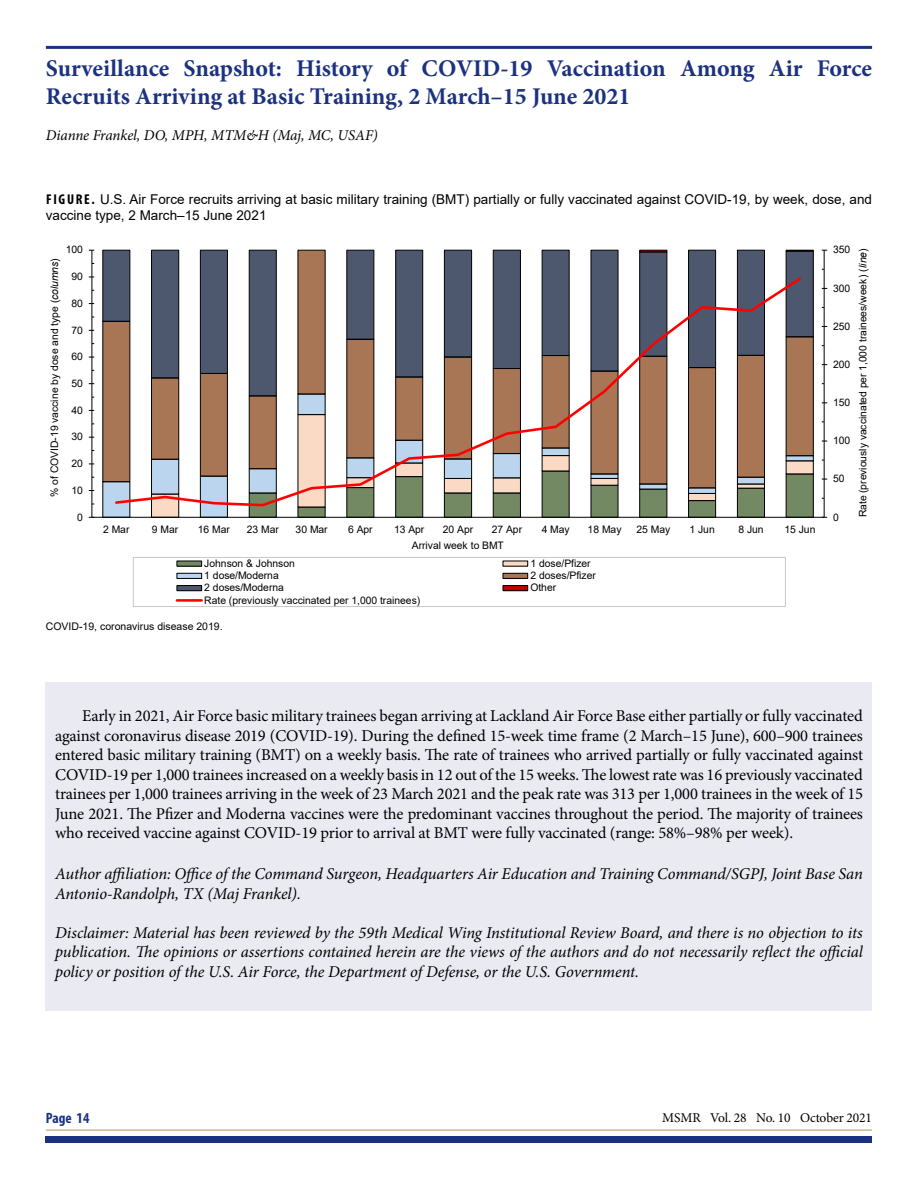
<style>
.page{position:relative;width:918px;height:1188px;background:#fff}
.page>*{position:absolute;margin:0;border:0;box-sizing:border-box;transform-origin:0 0}
.Heads{font:700 24px/28.5px "Minion Pro";color:#1b3281}
.Body{font:16.5px/19.5px "Minion Pro";letter-spacing:-.01em;color:#000;text-align:justify}
.Body-2{font:italic 16.5px/19.5px "Minion Pro";letter-spacing:-.01em;color:#000}
.Heads_AuthorByline{font:italic 15px "Minion Pro";letter-spacing:-.01em;color:#000}
.t1{font:700 condensed 15px "Myriad Pro";color:#1b3281}
.t2{font:13.5px/16.5px "Arial";color:#000}
.t3{font:13.5px "Minion Pro";letter-spacing:-.01em;color:#010202}
.t4{font:10.5px "Arial";color:#000}
.t5{font:10.35px "Arial";letter-spacing:-.005em;color:#000}
.s1{font-family:"Myriad Pro";font-weight:700;font-stretch:condensed;font-size:14.25px}
.s2{font-style:italic}
.s3{color:#000}
</style>
<div class="page">
<div style="left:46px;top:1136px;width:826px;height:6px;background:#1b3281"></div>
<hr style="left:46px;top:1129px;width:826px;height:2px;background:#cfb691">
<div style="left:46px;top:682px;width:826px;height:329px;background:#eaeaf3"></div>
<hr style="left:46px;top:46px;width:826px;height:3px;background:#1b3281">
<svg style="left:102px;top:488px;width:712px;height:29px"></svg>
<svg style="left:102px;top:250px;width:712px;height:146px"></svg>
<svg style="left:786px;top:250px;width:27px;height:1px"></svg>
<hr style="left:824px;top:250px;width:1px;height:267px;background:#000">
<hr style="left:92px;top:250px;width:1px;height:267px;background:#000">
<hr style="left:92px;top:517px;width:732px;height:1px;background:#000">
<svg style="left:113px;top:275px;width:690px;height:233px"></svg>
<div style="left:133px;top:557px;width:653px;height:50px;border:1px solid #c6c8ca"></div>
<div style="left:177px;top:561px;width:25px;height:5px;background:#738964"></div>
<div style="left:503px;top:561px;width:25px;height:5px;background:#fadac5"></div>
<div style="left:177px;top:573px;width:25px;height:5px;background:#bad5ed"></div>
<div style="left:177px;top:573px;width:25px;height:6px;border:1px solid #000"></div>
<div style="left:503px;top:573px;width:25px;height:5px;background:#a97655"></div>
<div style="left:503px;top:573px;width:25px;height:6px;border:1px solid #000"></div>
<div style="left:177px;top:586px;width:25px;height:5px;background:#4d586f"></div>
<div style="left:177px;top:585px;width:25px;height:6px;border:1px solid #000"></div>
<div style="left:503px;top:586px;width:25px;height:5px;background:#c00000"></div>
<div style="left:503px;top:585px;width:25px;height:6px;border:1px solid #000"></div>
<hr style="left:177px;top:599px;width:25px;height:3px;background:#f00">
<h1 class="Heads" style="left:46px;top:54px;width:828px">Surveillance Snapshot: History of COVID-19 Vaccination Among Air Force<br>Recruits Arriving at Basic Training, 2 March–15 June 2021</h1>
<p class="Heads_AuthorByline" style="left:46px;top:125px;width:334px">Dianne Frankel, DO, MPH, MTM&amp;H (Maj, MC, USAF)</p>
<p class="t2" style="left:46px;top:191px;width:828px"><span class="s1">FIGURE.</span> U.S. Air Force recruits arriving at basic military training (BMT) partially or fully vaccinated against COVID-19, by week, dose, and vaccine type, 2 March–15 June 2021</p>
<p class="t5" style="left:66px;top:243px;width:19px">100</p>
<p class="t5" style="left:47px;top:497px;width:240px;rotate:-90deg">% of COVID-19 vaccine by dose and type (<span class="s2">columns</span>)</p>
<p class="t5" style="left:72px;top:269px;width:13px">90</p>
<p class="t5" style="left:72px;top:296px;width:13px">80</p>
<p class="t5" style="left:72px;top:323px;width:13px">70</p>
<p class="t5" style="left:72px;top:350px;width:13px">60</p>
<p class="t5" style="left:72px;top:376px;width:13px">50</p>
<p class="t5" style="left:72px;top:403px;width:13px">40</p>
<p class="t5" style="left:72px;top:430px;width:13px">30</p>
<p class="t5" style="left:72px;top:456px;width:13px">20</p>
<p class="t5" style="left:72px;top:483px;width:13px">10</p>
<p class="t5" style="left:77px;top:510px;width:7px">0</p>
<p class="t5" style="left:103px;top:522px;width:28px">2 Mar</p>
<p class="t5" style="left:152px;top:522px;width:28px">9 Mar</p>
<p class="t5" style="left:198px;top:522px;width:33px">16 Mar</p>
<p class="t5" style="left:247px;top:522px;width:34px">23 Mar</p>
<p class="t5" style="left:296px;top:522px;width:34px">30 Mar</p>
<p class="t5" style="left:348px;top:522px;width:26px">6 Apr</p>
<p class="t5" style="left:394px;top:522px;width:32px">13 Apr</p>
<p class="t5" style="left:443px;top:522px;width:32px">20 Apr</p>
<p class="t5" style="left:492px;top:522px;width:32px">27 Apr</p>
<p class="t5" style="left:542px;top:522px;width:29px">4 May</p>
<p class="t5" style="left:588px;top:522px;width:35px">18 May</p>
<p class="t5" style="left:636px;top:522px;width:35px">25 May</p>
<p class="t5" style="left:690px;top:522px;width:27px">1 Jun</p>
<p class="t5" style="left:738px;top:522px;width:27px">8 Jun</p>
<p class="t5" style="left:784px;top:522px;width:33px">15 Jun</p>
<p class="t5" style="left:412px;top:538px;width:94px">Arrival week to BMT</p>
<p class="t5" style="left:204px;top:556px;width:92px">Johnson &amp; Johnson</p>
<p class="t5" style="left:530px;top:556px;width:62px">1 dose/Pfizer</p>
<p class="t5" style="left:204px;top:568px;width:76px">1 dose/Moderna</p>
<p class="t5" style="left:530px;top:568px;width:67px">2 doses/Pfizer</p>
<p class="t5" style="left:204px;top:581px;width:81px">2 doses/Moderna</p>
<p class="t5" style="left:530px;top:581px;width:27px">Other</p>
<p class="t5" style="left:204px;top:593px;width:217px">Rate (previously vaccinated per 1,000 trainees)</p>
<p class="t4" style="left:46px;top:619px;width:178px">COVID-19, coronavirus disease 2019.</p>
<p class="t5" style="left:833px;top:243px;width:19px">350</p>
<p class="t5" style="left:833px;top:281px;width:19px">300</p>
<p class="t5" style="left:833px;top:319px;width:19px">250</p>
<p class="t5" style="left:833px;top:357px;width:19px">200</p>
<p class="t5" style="left:833px;top:395px;width:19px">150</p>
<p class="t5" style="left:833px;top:434px;width:19px">100</p>
<p class="t5" style="left:833px;top:472px;width:13px">50</p>
<p class="t5" style="left:833px;top:510px;width:7px">0</p>
<p class="t5" style="left:856px;top:517px;width:270px;rotate:-90deg">Rate (previously vaccinated per 1,000 trainees/week) (<span class="s2">line</span>)</p>
<p class="Body" style="left:55px;top:706px;width:809px;text-indent:27px">Early in 2021, Air Force basic military trainees began arriving at Lackland Air Force Base either partially or fully vaccinated against coronavirus disease 2019 (COVID-19). During the defined 15-week time frame (2 March–15 June), 600–900 trainees entered basic military training (BMT) on a weekly basis. The rate of trainees who arrived partially or fully vaccinated against COVID-19 per 1,000 trainees increased on a weekly basis in 12 out of the 15 weeks. The lowest rate was 16 previously vaccinated trainees per 1,000 trainees arriving in the week of 23 March 2021 and the peak rate was 313 per 1,000 trainees in the week of 15<br>June 2021. The Pfizer and Moderna vaccines were the predominant vaccines throughout the period. The majority of trainees who received vaccine against COVID-19 prior to arrival at BMT were fully vaccinated (range: 58%–98% per week).</p>
<p class="Body-2" style="left:55px;top:864px;width:809px">Author affiliation: Office of the Command Surgeon, Headquarters Air Education and Training Command/SGPJ, Joint Base San<br>Antonio-Randolph, TX (Maj Frankel).</p>
<p class="Body-2" style="left:55px;top:923px;width:809px;text-align:justify">Disclaimer: Material has been reviewed by the 59th Medical Wing Institutional Review Board, and there is no objection to its publication. The opinions or assertions contained herein are the views of the authors and do not necessarily reflect the official policy or position of the U.S. Air Force, the Department of Defense, or the U.S. Government.</p>
<p class="t1" style="left:46px;top:1109px;width:45px">Page 14</p>
<p class="t3" style="left:662px;top:1109px;width:212px"><span class="s3">MSMR</span> Vol. 28 No. 10 October 2021</p>
</div>
